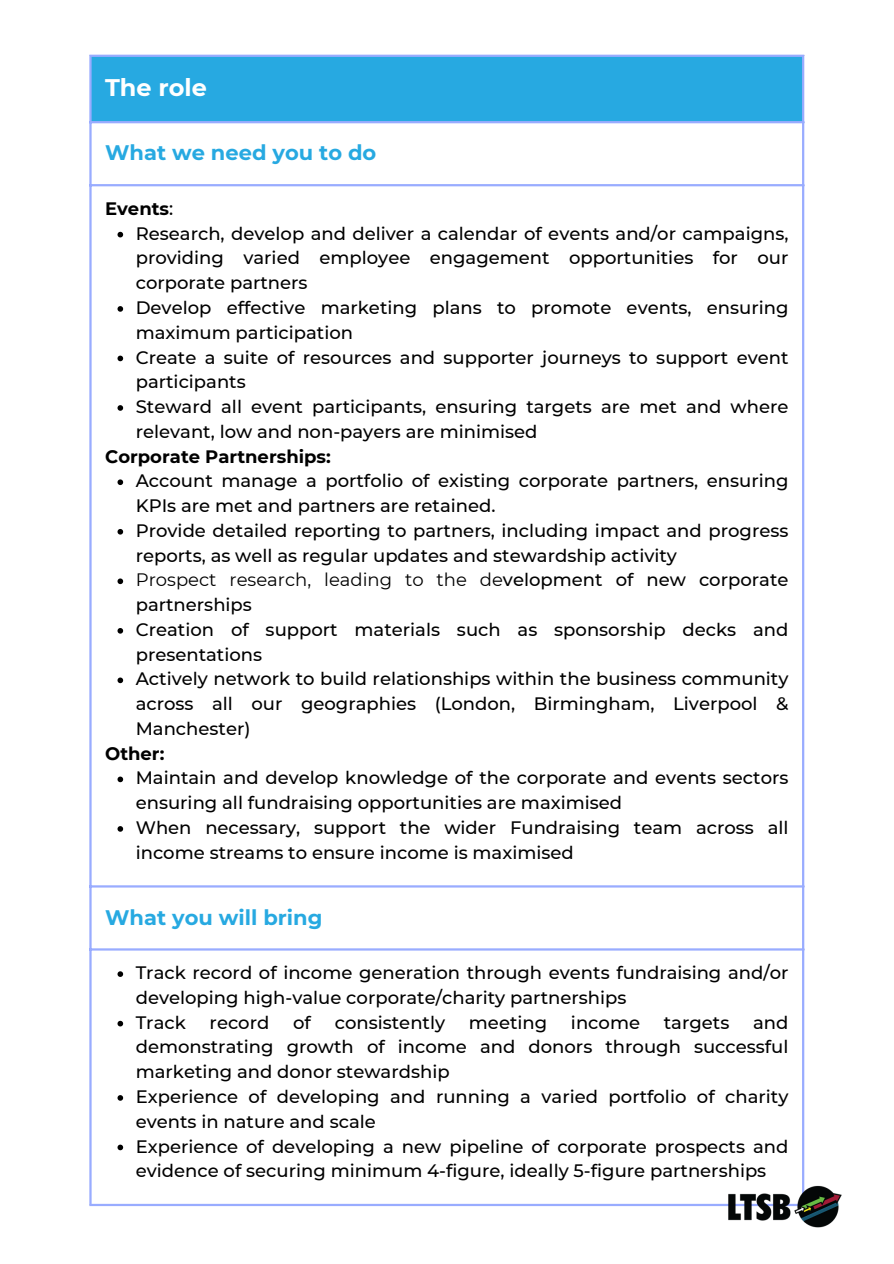
<style>
.page{position:relative;width:894px;height:1264px;background:#fff}
.page>*{position:absolute;margin:0;border:0;box-sizing:border-box;transform-origin:0 0}
.t1{font:700 24px "Montserrat";color:#fff}
.t2{font:700 21px "Montserrat";color:#27a9e1}
.t3{font:500 18px/24.8px "Montserrat";color:#000}
.t4{font:700 18px "Montserrat";color:#000}
.s1{font-weight:500}
.s2{font-weight:400}
</style>
<div class="page">
<div style="left:90px;top:55px;width:713px;height:67px;background:#27a9e1"></div>
<svg style="left:117px;top:232px;width:6px;height:5px"></svg>
<svg style="left:117px;top:306px;width:6px;height:6px"></svg>
<svg style="left:117px;top:355px;width:6px;height:6px"></svg>
<svg style="left:117px;top:405px;width:6px;height:6px"></svg>
<svg style="left:117px;top:479px;width:6px;height:6px"></svg>
<svg style="left:117px;top:529px;width:6px;height:5px"></svg>
<svg style="left:117px;top:578px;width:6px;height:6px"></svg>
<svg style="left:117px;top:628px;width:6px;height:5px"></svg>
<svg style="left:117px;top:677px;width:6px;height:6px"></svg>
<svg style="left:117px;top:776px;width:6px;height:6px"></svg>
<svg style="left:117px;top:826px;width:6px;height:5px"></svg>
<svg style="left:117px;top:971px;width:6px;height:5px"></svg>
<svg style="left:117px;top:1020px;width:6px;height:6px"></svg>
<svg style="left:117px;top:1095px;width:6px;height:5px"></svg>
<svg style="left:117px;top:1144px;width:6px;height:6px"></svg>
<hr style="left:89px;top:57px;width:3px;height:1146px;background:#99acff">
<hr style="left:801px;top:57px;width:3px;height:1146px;background:#99acff">
<hr style="left:89px;top:55px;width:715px;height:2px;background:#99acff">
<hr style="left:89px;top:121px;width:715px;height:2px;background:#99acff">
<hr style="left:89px;top:184px;width:715px;height:2px;background:#99acff">
<hr style="left:89px;top:885px;width:715px;height:2px;background:#99acff">
<hr style="left:89px;top:948px;width:715px;height:2px;background:#99acff">
<hr style="left:89px;top:1203px;width:715px;height:3px;background:#99acff">
<img style="left:706px;top:1174px;width:136px;height:54px">
<p class="t1" style="left:105px;top:73px;width:103px">The role</p>
<p class="t2" style="left:105px;top:140px;width:272px">What we need you to do</p>
<p class="t4" style="left:105px;top:197px;width:70px">Events<span class="s1">:</span></p>
<p class="t3" style="left:136px;top:221px;width:654px;text-align:justify">Research, develop and deliver a calendar of events and/or campaigns, providing varied employee engagement opportunities for our corporate partners</p>
<p class="t3" style="left:136px;top:295px;width:654px">Develop effective marketing plans to promote events, ensuring maximum participation</p>
<p class="t3" style="left:136px;top:344px;width:654px">Create a suite of resources and supporter journeys to support event participants</p>
<p class="t3" style="left:136px;top:394px;width:654px">Steward all event participants, ensuring targets are met and where relevant, low and non-payers are minimised</p>
<p class="t4" style="left:105px;top:445px;width:227px">Corporate Partnerships:</p>
<p class="t3" style="left:136px;top:468px;width:654px">Account manage a portfolio of existing corporate partners, ensuring<br>KPIs are met and partners are retained.</p>
<p class="t3" style="left:136px;top:518px;width:654px">Provide detailed reporting to partners, including impact and progress reports, as well as regular updates and stewardship activity</p>
<p class="t3" style="left:136px;top:567px;width:654px"><span class="s2">Prospect research, leading to the de</span>velopment of new corporate partnerships</p>
<p class="t3" style="left:136px;top:617px;width:654px">Creation of support materials such as sponsorship decks and presentations</p>
<p class="t3" style="left:136px;top:666px;width:654px;text-align:justify">Actively network to build relationships within the business community across all our geographies (London, Birmingham, Liverpool &amp; Manchester)</p>
<p class="t4" style="left:105px;top:742px;width:61px">Other:</p>
<p class="t3" style="left:136px;top:765px;width:654px">Maintain and develop knowledge of the corporate and events sectors ensuring all fundraising opportunities are maximised</p>
<p class="t3" style="left:136px;top:815px;width:654px">When necessary, support the wider Fundraising team across all income streams to ensure income is maximised</p>
<p class="t2" style="left:105px;top:904px;width:219px">What you will bring</p>
<p class="t3" style="left:136px;top:960px;width:654px">Track record of income generation through events fundraising and/or developing high-value corporate/charity partnerships</p>
<p class="t3" style="left:136px;top:1009px;width:52px">Track</p>
<p class="t3" style="left:209px;top:1009px;width:61px">record</p>
<p class="t3" style="left:293px;top:1009px;width:19px">of</p>
<p class="t3" style="left:335px;top:1009px;width:112px">consistently</p>
<p class="t3" style="left:469px;top:1009px;width:80px">meeting</p>
<p class="t3" style="left:571px;top:1009px;width:71px">income</p>
<p class="t3" style="left:663px;top:1009px;width:67px">targets</p>
<p class="t3" style="left:136px;top:1009px;width:654px;text-align:justify;text-indent:617px">and demonstrating growth of income and donors through successful marketing and donor stewardship</p>
<p class="t3" style="left:136px;top:1084px;width:654px">Experience of developing and running a varied portfolio of charity events in nature and scale</p>
<p class="t3" style="left:136px;top:1133px;width:654px">Experience of developing a new pipeline of corporate prospects and evidence of securing minimum 4-figure, ideally 5-figure partnerships</p>
</div>
